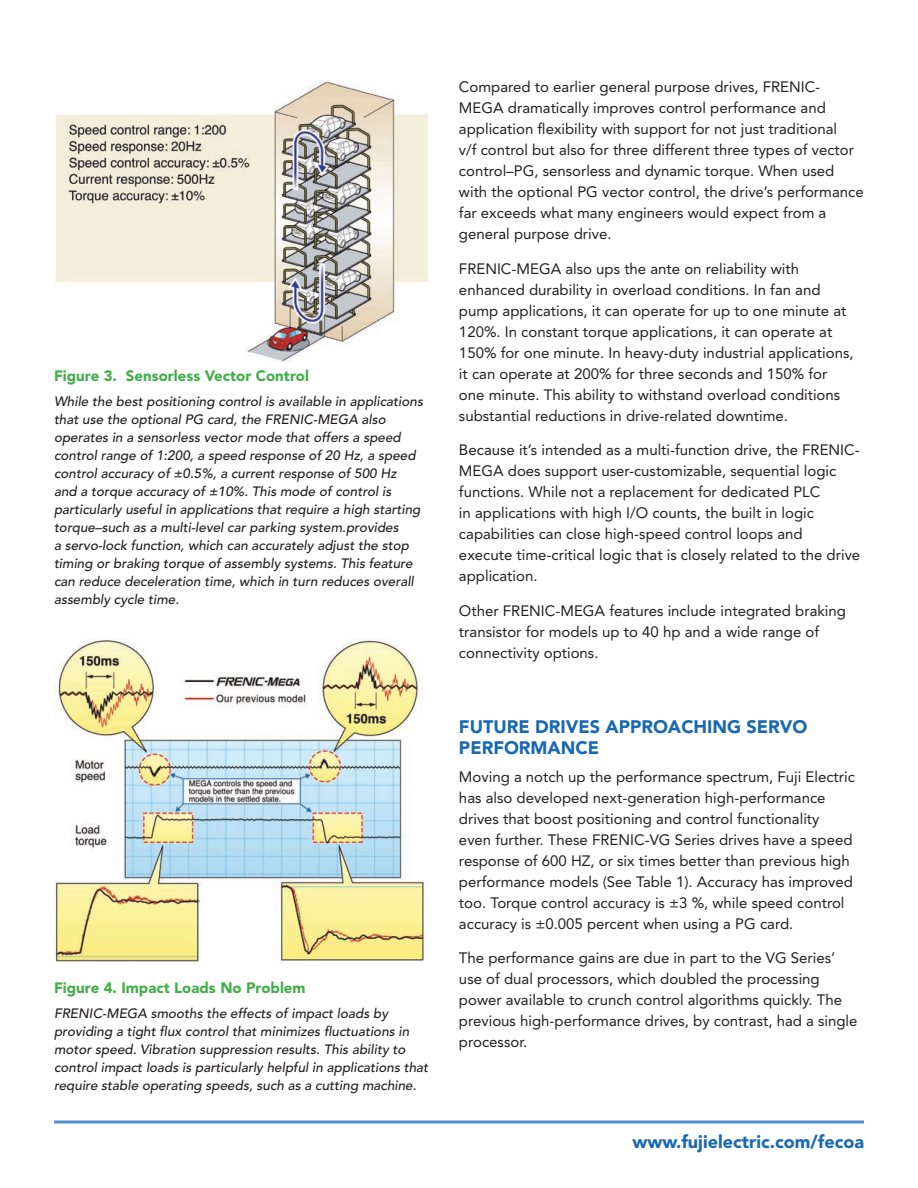
<style>
.page{position:relative;width:918px;height:1188px;background:#fff}
.page>*{position:absolute;margin:0;border:0;box-sizing:border-box;transform-origin:0 0}
.t1{font:900 18px/21px "Avenir";color:#1968b2}
.t2{font:15px/21px "Avenir";color:#231f20}
.t3{font:900 15px "Avenir";color:#40ae49}
.t4{font:italic 500 13.5px/18px "Avenir";color:#231f20}
</style>
<div class="page">
<svg style="left:54px;top:1120px;width:810px;height:4px;background:#7babd8"></svg>
<img style="left:55px;top:81px;width:373px;height:282px">
<img style="left:54px;top:639px;width:374px;height:322px">
<p class="t3" style="left:54px;top:367px;width:256px">Figure 3. Sensorless Vector Control</p>
<p class="t4" style="left:54px;top:392px;width:371px">While the best positioning control is available in applications that use the optional PG card, the FRENIC-MEGA also operates in a sensorless vector mode that offers a speed control range of 1:200, a speed response of 20 Hz, a speed control accuracy of ±0.5%, a current response of 500 Hz<br>and a torque accuracy of ±10%. This mode of control is particularly useful in applications that require a high starting torque–such as a multi-level car parking system.provides<br>a servo-lock function, which can accurately adjust the stop timing or braking torque of assembly systems. This feature can reduce deceleration time, which in turn reduces overall assembly cycle time.</p>
<p class="t3" style="left:54px;top:979px;width:253px">Figure 4. Impact Loads No Problem</p>
<p class="t4" style="left:54px;top:1004px;width:376px">FRENIC-MEGA smooths the effects of impact loads by providing a tight flux control that minimizes fluctuations in motor speed. Vibration suppression results. This ability to control impact loads is particularly helpful in applications that require stable operating speeds, such as a cutting machine.</p>
<p class="t2" style="left:459px;top:77px;width:406px">Compared to earlier general purpose drives, FRENIC-MEGA dramatically improves control performance and application flexibility with support for not just traditional<br>v/f control but also for three different three types of vector control–PG, sensorless and dynamic torque. When used with the optional PG vector control, the drive’s performance far exceeds what many engineers would expect from a general purpose drive.</p>
<p class="t2" style="left:459px;top:258px;width:396px">FRENIC-MEGA also ups the ante on reliability with enhanced durability in overload conditions. In fan and pump applications, it can operate for up to one minute at 120%. In constant torque applications, it can operate at 150% for one minute. In heavy-duty industrial applications, it can operate at 200% for three seconds and 150% for one minute. This ability to withstand overload conditions substantial reductions in drive-related downtime.</p>
<p class="t2" style="left:459px;top:440px;width:403px">Because it’s intended as a multi-function drive, the FRENIC-MEGA does support user-customizable, sequential logic functions. While not a replacement for dedicated PLC<br>in applications with high I/O counts, the built in logic capabilities can close high-speed control loops and<br>execute time-critical logic that is closely related to the drive application.</p>
<p class="t2" style="left:459px;top:600px;width:389px">Other FRENIC-MEGA features include integrated braking transistor for models up to 40 hp and a wide range of connectivity options.</p>
<p class="t1" style="left:459px;top:716px;width:350px">FUTURE DRIVES APPROACHING SERVO<br>PERFORMANCE</p>
<p class="t2" style="left:459px;top:766px;width:398px">Moving a notch up the performance spectrum, Fuji Electric has also developed next-generation high-performance drives that boost positioning and control functionality even further. These FRENIC-VG Series drives have a speed response of 600 HZ, or six times better than previous high performance models (See Table 1). Accuracy has improved too. Torque control accuracy is ±3 %, while speed control accuracy is ±0.005 percent when using a PG card.</p>
<p class="t2" style="left:459px;top:947px;width:400px">The performance gains are due in part to the VG Series’ use of dual processors, which doubled the processing power available to crunch control algorithms quickly. The previous high-performance drives, by contrast, had a single processor.</p>
<p class="t1" style="left:632px;top:1131px;width:233px">www.fujielectric.com/fecoa</p>
</div>
